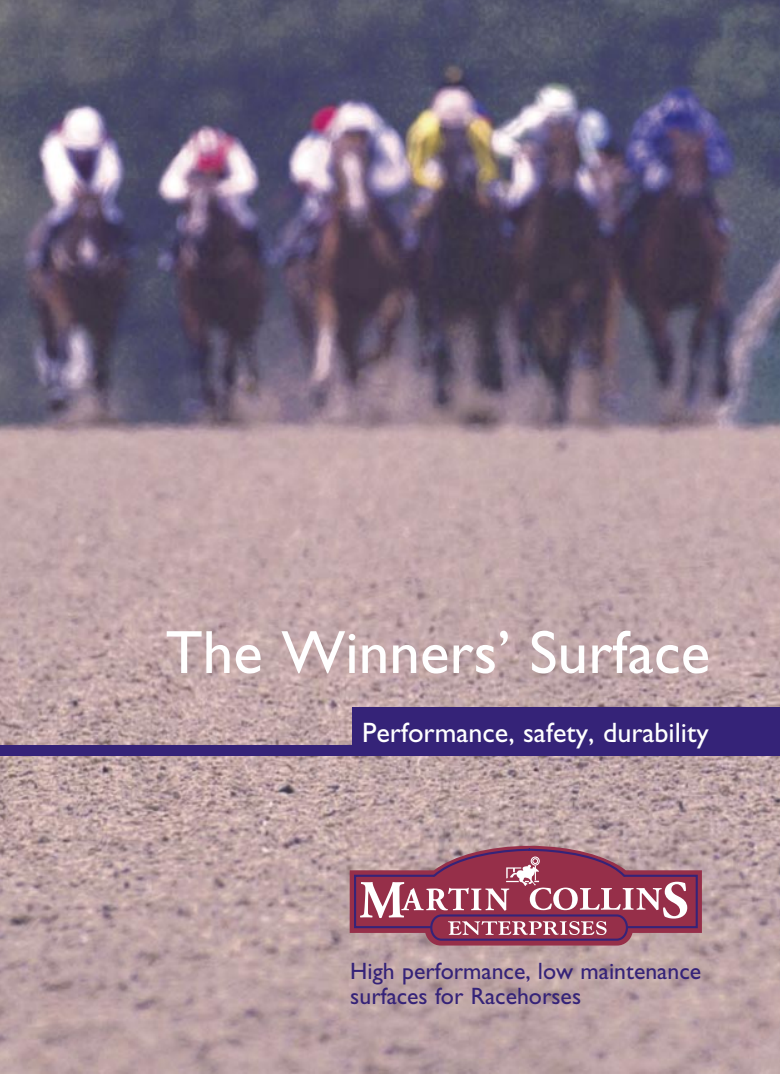
<style>
.page{position:relative;width:780px;height:1074px;background:#fff}
.page>*{position:absolute;margin:0;border:0;box-sizing:border-box;transform-origin:0 0}
.t1{font:61.25px "Gill Sans";color:#fff}
.t2{font:28.12px "Gill Sans";color:#fff}
.t3{font:23.75px/25px "Gill Sans";color:#352378}
</style>
<div class="page">
<img style="left:0;top:0;width:780px;height:1074px">
<div style="left:352px;top:707px;width:428px;height:42px;background:#352378"></div>
<div style="left:0;top:745px;width:780px;height:10px;background:#352378"></div>
<svg style="left:349px;top:846px;width:353px;height:99px;background:#9e6579"></svg>
<svg style="left:353px;top:847px;width:345px;height:92px;background:#a45d73"></svg>
<p class="t1" style="left:166px;top:617px;width:546px">The Winners’ Surface</p>
<p class="t2" style="left:362px;top:716px;width:348px">Performance, safety, durability</p>
<p class="t3" style="left:350px;top:959px;width:352px">High performance, low maintenance surfaces for Racehorses</p>
</div>
